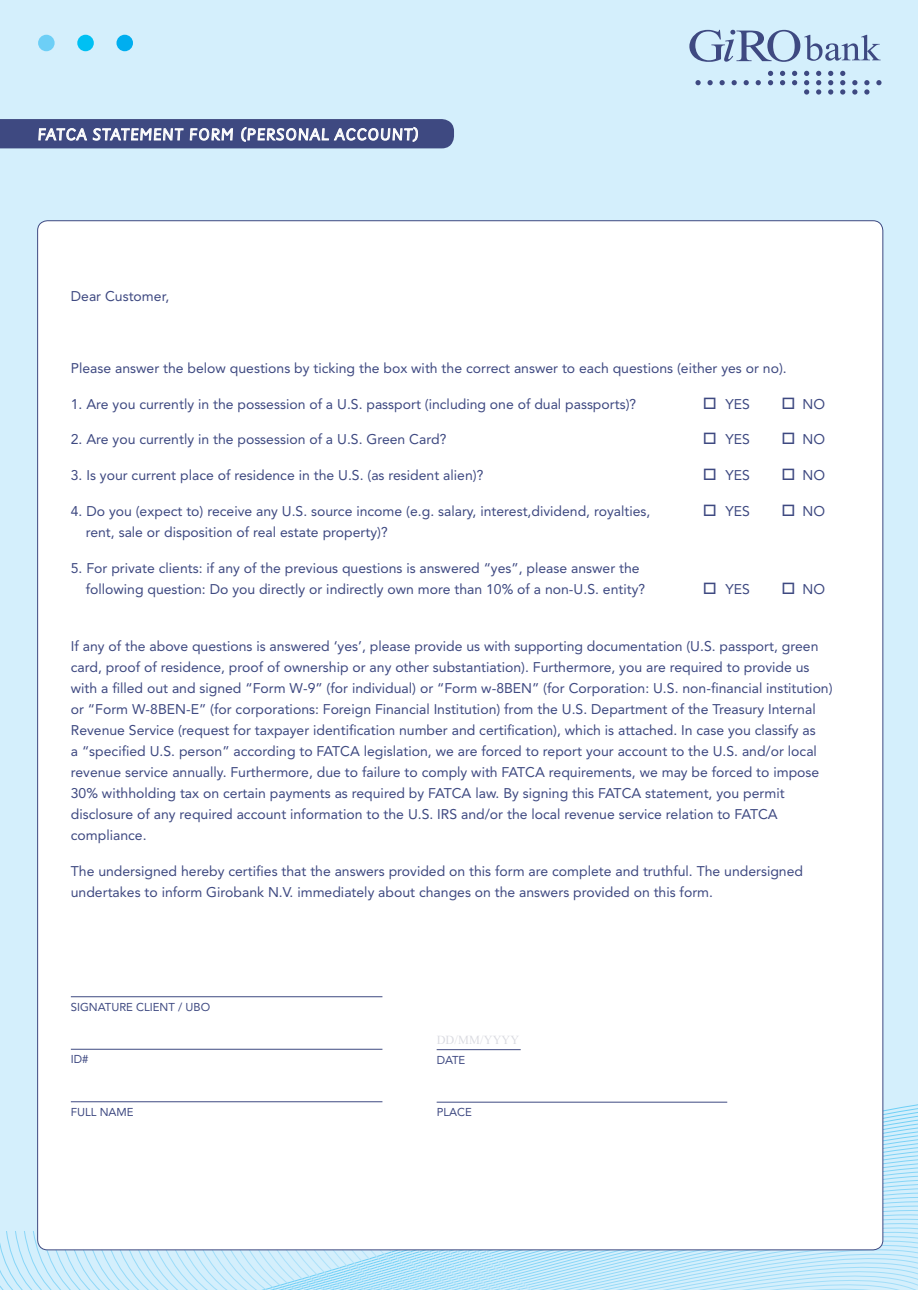
<style>
.page{position:relative;width:918px;height:1290px;background:#d4effc}
.page>*{position:absolute;margin:0;border:0;box-sizing:border-box;transform-origin:0 0}
.t1{font:15.75px "Sassoon Primary";letter-spacing:.03em;color:#fff}
.t2{font:14px/21px "Avenir";color:#3e4981}
.t3{font:12.25px "Times New Roman";letter-spacing:.01em;color:#dbdce2}
.t4{font:11.38px "Avenir";color:#3e4981}
</style>
<div class="page">
<svg style="left:202px;top:1224px;width:716px;height:66px"></svg>
<svg style="left:0;top:119px;width:454px;height:30px;background:#5b6594"></svg>
<svg style="left:689px;top:30px;width:191px;height:32px"></svg>
<svg style="left:876px;top:80px;width:5px;height:5px"></svg>
<svg style="left:695px;top:80px;width:5px;height:5px"></svg>
<svg style="left:707px;top:80px;width:5px;height:5px"></svg>
<svg style="left:719px;top:80px;width:6px;height:5px"></svg>
<svg style="left:731px;top:80px;width:6px;height:5px"></svg>
<svg style="left:743px;top:80px;width:6px;height:5px"></svg>
<svg style="left:755px;top:80px;width:6px;height:5px"></svg>
<svg style="left:768px;top:71px;width:5px;height:14px"></svg>
<svg style="left:780px;top:71px;width:5px;height:14px"></svg>
<svg style="left:792px;top:71px;width:5px;height:14px"></svg>
<svg style="left:804px;top:71px;width:5px;height:24px"></svg>
<svg style="left:816px;top:71px;width:5px;height:24px"></svg>
<svg style="left:828px;top:71px;width:5px;height:24px"></svg>
<svg style="left:840px;top:71px;width:5px;height:24px"></svg>
<svg style="left:852px;top:80px;width:5px;height:15px"></svg>
<svg style="left:864px;top:80px;width:5px;height:15px"></svg>
<div style="left:77px;top:35px;width:17px;height:16px;background:#00c0f3;border-radius:50%"></div>
<div style="left:116px;top:35px;width:17px;height:16px;background:#00aeef;border-radius:50%"></div>
<div style="left:38px;top:35px;width:17px;height:16px;background:#6dcff6;border-radius:50%"></div>
<div style="left:38px;top:221px;width:845px;height:1029px;background:#fff;border-radius:10px"></div>
<hr style="left:71px;top:996px;width:311px;height:1px;background:#3e4981">
<hr style="left:71px;top:1049px;width:311px;height:1px;background:#3e4981">
<hr style="left:71px;top:1101px;width:311px;height:1px;background:#3e4981">
<hr style="left:437px;top:1049px;width:84px;height:1px;background:#3e4981">
<hr style="left:437px;top:1102px;width:290px;height:1px;background:#3e4981">
<p class="t1" style="left:37px;top:125px;width:309px">FATCA STATEMENT FORM (PERSONAL ACC</p>
<p class="t1" style="left:367px;top:125px;width:54px">OUNT)</p>
<p class="t2" style="left:71px;top:286px;width:100px">Dear Customer,</p>
<p class="t2" style="left:71px;top:357px;width:717px">Please answer the below questions by ticking the box with the correct answer to each questions (either yes or no).</p>
<p class="t2" style="left:71px;top:393px;width:567px">1. Are you currently in the possession of a U.S. passport (including one of dual passports)?</p>
<p class="t2" style="left:703px;top:393px;width:49px">□ YES</p>
<p class="t2" style="left:781px;top:393px;width:45px">□ NO</p>
<p class="t2" style="left:71px;top:429px;width:377px">2. Are you currently in the possession of a U.S. Green Card?</p>
<p class="t2" style="left:703px;top:429px;width:49px">□ YES</p>
<p class="t2" style="left:781px;top:429px;width:45px">□ NO</p>
<p class="t2" style="left:71px;top:465px;width:414px">3. Is your current place of residence in the U.S. (as resident alien)?</p>
<p class="t2" style="left:703px;top:465px;width:49px">□ YES</p>
<p class="t2" style="left:781px;top:465px;width:45px">□ NO</p>
<p class="t2" style="left:71px;top:501px;width:581px">4. Do you (expect to) receive any U.S. source income (e.g. salary, interest,dividend, royalties,</p>
<p class="t2" style="left:703px;top:501px;width:49px">□ YES</p>
<p class="t2" style="left:781px;top:501px;width:45px">□ NO</p>
<p class="t2" style="left:86px;top:522px;width:303px">rent, sale or disposition of real estate property)?</p>
<p class="t2" style="left:86px;top:558px;width:561px;text-indent:-15px">5. For private clients: if any of the previous questions is answered “yes”, please answer the following question: Do you directly or indirectly own more than 10% of a non-U.S. entity?</p>
<p class="t2" style="left:703px;top:579px;width:49px">□ YES</p>
<p class="t2" style="left:781px;top:579px;width:45px">□ NO</p>
<p class="t2" style="left:71px;top:636px;width:763px">If any of the above questions is answered ‘yes’, please provide us with supporting documentation (U.S. passport, green card, proof of residence, proof of ownership or any other substantiation). Furthermore, you are required to provide us with a filled out and signed “Form W-9” (for individual) or “Form w-8BEN” (for Corporation: U.S. non-financial institution) or “Form W-8BEN-E” (for corporations: Foreign Financial Institution) from the U.S. Department of the Treasury Internal Revenue Service (request for taxpayer identification number and certification), which is attached. In case you classify as<br>a “specified U.S. person” according to FATCA legislation, we are forced to report your account to the U.S. and/or local revenue service annually. Furthermore, due to failure to comply with FATCA requirements, we may be forced to impose 30% withholding tax on certain payments as required by FATCA law. By signing this FATCA statement, you permit disclosure of any required account information to the U.S. IRS and/or the local revenue service relation to FATCA compliance.</p>
<p class="t2" style="left:71px;top:860px;width:734px">The undersigned hereby certifies that the answers provided on this form are complete and truthful. The undersigned undertakes to inform Girobank N.V. immediately about changes on the answers provided on this form.</p>
<p class="t4" style="left:71px;top:1000px;width:15px">Signature</p>
<p class="t4" style="left:136px;top:1000px;width:21px">client</p>
<p class="t4" style="left:178px;top:1000px;width:34px">/ UBO</p>
<p class="t4" style="left:71px;top:1053px;width:19px">ID#</p>
<p class="t4" style="left:71px;top:1105px;width:63px">Fu ll name</p>
<p class="t3" style="left:437px;top:1031px;width:84px">dd/mm/yyyy</p>
<p class="t4" style="left:437px;top:1053px;width:30px">DATE</p>
<p class="t4" style="left:437px;top:1105px;width:21px">place</p>
</div>
